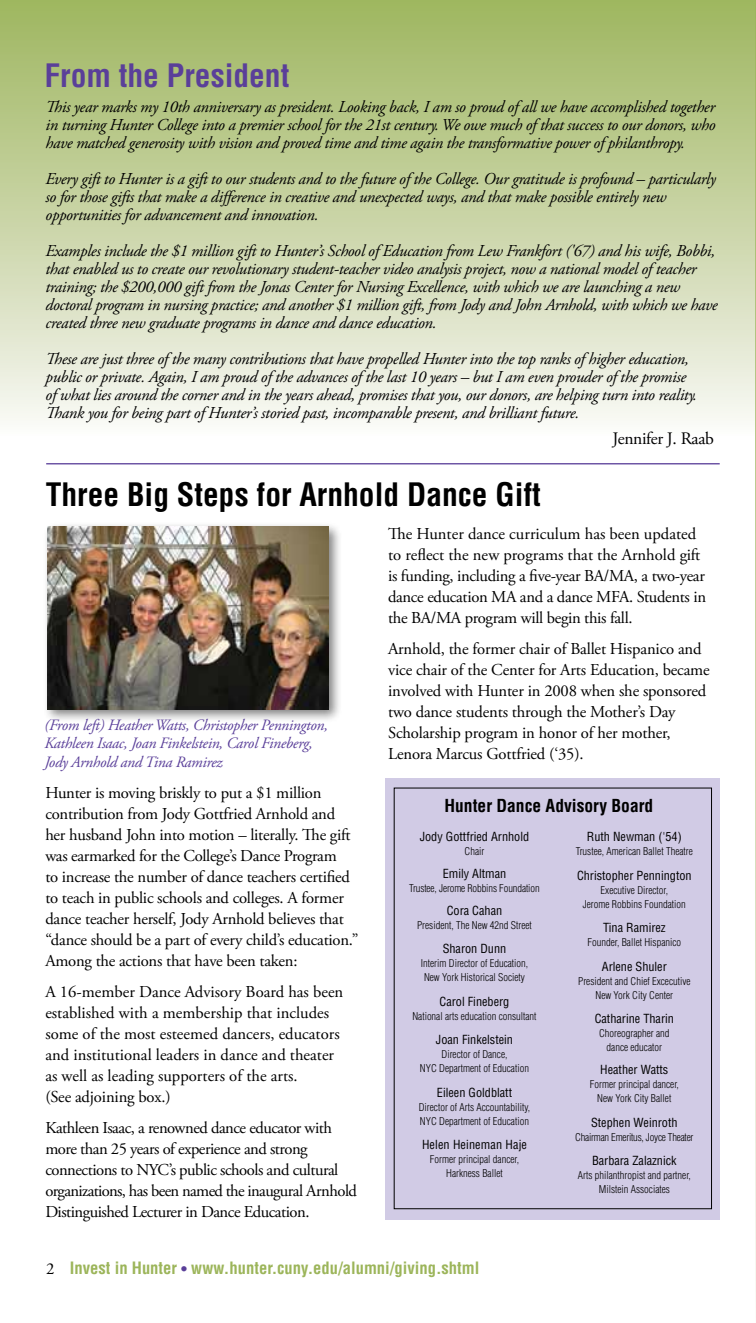
<style>
.page{position:relative;width:756px;height:1323px;background:#fff}
.page>*{position:absolute;margin:0;border:0;box-sizing:border-box;transform-origin:0 0}
.t1{font:700 condensed 31.5px "Helvetica LT Std";color:#000}
.t2{font:700 condensed 31.5px "Helvetica LT Std";color:#5a3f99}
.t3{font:700 condensed 17.5px "Helvetica LT Std";color:#000}
.t4{font:17.5px "Adobe Garamond Pro";letter-spacing:-.02em;color:#000}
.t5{font:italic 16.62px/18px "Adobe Garamond Pro";letter-spacing:-.02em;color:#000}
.t6{font:16.62px/21px "Adobe Garamond Pro";letter-spacing:-.015em;color:#000}
.t7{font:700 condensed 16.62px "Helvetica LT Std";color:#9cb55a}
.t8{font:italic 15.75px/18.4px "Adobe Garamond Pro";letter-spacing:-.02em;color:#5a3f99}
.t9{font:condensed 12.25px "Helvetica LT Std";color:#000}
.t10{font:300 condensed 10.5px/14px "Helvetica LT Std";color:#000;text-align:center}
.t11{font:300 condensed 10.5px "Helvetica LT Std";letter-spacing:-.02em;color:#000}
.s1{font-family:"Adobe Garamond Pro";font-weight:400;font-stretch:normal;color:#000}
.s2{font-size:14px;color:#5a3f99}
</style>
<div class="page">
<div style="left:0;top:0;width:756px;height:435px;background:linear-gradient(to bottom,#9db45d,#f9f8f5)"></div>
<svg style="left:755px;top:0;width:1px;height:1292px"></svg>
<hr style="left:46px;top:463px;width:674px;height:1px;background:#5a3f99">
<div style="left:42px;top:522px;width:301px;height:201px;background:#000;opacity:.5"></div>
<img style="left:47px;top:527px;width:282px;height:182px">
<div style="left:386px;top:778px;width:334px;height:442px;background:#d1cbe5"></div>
<div style="left:394px;top:788px;width:318px;height:421px;border:1px solid #000"></div>
<h1 class="t2" style="left:44px;top:56px;width:247px">From the President</h1>
<p class="t5" style="left:46px;top:99px;width:671px;text-align:justify">This year marks my 10th anniversary as president. Looking back, I am so proud of all we have accomplished together in turning Hunter College into a premier school for the 21st century. We owe much of that success to our donors, who have matched generosity with vision and proved time and time again the transformative power of philanthropy.</p>
<p class="t5" style="left:46px;top:170px;width:672px">Every gift to Hunter is a gift to our students and to the future of the College. Our gratitude is profound – particularly so for those gifts that make a difference in creative and unexpected ways, and that make possible entirely new opportunities for advancement and innovation.</p>
<p class="t5" style="left:46px;top:242px;width:673px">Examples include the $1 million gift to Hunter’s School of Education from Lew Frankfort ('67) and his wife, Bobbi, that enabled us to create our revolutionary student-teacher video analysis project, now a national model of teacher training; the $200,000 gift from the Jonas Center for Nursing Excellence, with which we are launching a new doctoral program in nursing practice; and another $1 million gift, from Jody and John Arnhold, with which we have created three new graduate programs in dance and dance education.</p>
<p class="t5" style="left:46px;top:350px;width:653px">These are just three of the many contributions that have propelled Hunter into the top ranks of higher education, public or private. Again, I am proud of the advances of the last 10 years – but I am even prouder of the promise of what lies around the corner and in the years ahead, promises that you, our donors, are helping turn into reality.<br>Thank you for being part of Hunter’s storied past, incomparable present, and brilliant future.</p>
<p class="t4" style="left:613px;top:428px;width:103px">Jennifer J. Raab</p>
<h1 class="t1" style="left:46px;top:475px;width:497px">Three Big Steps for Arnhold Dance Gift</h1>
<p class="t8" style="left:44px;top:716px;width:285px">(From left) Heather Watts, Christopher Pennington,<br>Kathleen Isaac, Joan Finkelstein, Carol Fineberg,<br>Jody Arnhold and Tina Ramirez</p>
<p class="t6" style="left:45px;top:783px;width:315px">Hunter is moving briskly to put a $1 million contribution from Jody Gottfried Arnhold and her husband John into motion – literally. The gift was earmarked for the College’s Dance Program<br>to increase the number of dance teachers certified to teach in public schools and colleges. A former dance teacher herself, Jody Arnhold believes that “dance should be a part of every child’s education.” Among the actions that have been taken:</p>
<p class="t6" style="left:45px;top:982px;width:300px">A 16-member Dance Advisory Board has been established with a membership that includes some of the most esteemed dancers, educators and institutional leaders in dance and theater as well as leading supporters of the arts.<br>(See adjoining box.)</p>
<p class="t6" style="left:45px;top:1118px;width:313px">Kathleen Isaac, a renowned dance educator with more than 25 years of experience and strong connections to NYC’s public schools and cultural organizations, has been named the inaugural Arnhold Distinguished Lecturer in Dance Education.</p>
<p class="t6" style="left:388px;top:524px;width:320px">The Hunter dance curriculum has been updated to reflect the new programs that the Arnhold gift is funding, including a five-year BA/MA, a two-year dance education MA and a dance MFA. Students in the BA/MA program will begin this fall.</p>
<p class="t6" style="left:388px;top:639px;width:323px">Arnhold, the former chair of Ballet Hispanico and vice chair of the Center for Arts Education, became involved with Hunter in 2008 when she sponsored two dance students through the Mother’s Day Scholarship program in honor of her mother, Lenora Marcus Gottfried (‘35).</p>
<p class="t3" style="left:445px;top:795px;width:210px">Hunter Dance Advisory Board</p>
<p class="t9" style="left:420px;top:829px;width:111px">Jody Gottfried Arnhold</p>
<p class="t10" style="left:465px;top:844px;width:21px">Chair</p>
<p class="t9" style="left:443px;top:866px;width:65px">Emily Altman</p>
<p class="t10" style="left:409px;top:881px;width:132px">Trustee, Jerome Robbins Foundation</p>
<p class="t9" style="left:447px;top:903px;width:57px">Cora Cahan</p>
<p class="t10" style="left:417px;top:918px;width:116px">President, The New 42nd Street</p>
<p class="t9" style="left:443px;top:941px;width:65px">Sharon Dunn</p>
<p class="t10" style="left:421px;top:956px;width:109px">Interim Director of Education,<br>New York Historical Society</p>
<p class="t9" style="left:440px;top:994px;width:71px">Carol Fineberg</p>
<p class="t10" style="left:412px;top:1009px;width:126px">National arts education consultant</p>
<p class="t9" style="left:436px;top:1032px;width:79px">Joan Finkelstein</p>
<p class="t10" style="left:420px;top:1047px;width:111px">Director of Dance,<br>NYC Department of Education</p>
<p class="t9" style="left:437px;top:1085px;width:77px">Eileen Goldblatt</p>
<p class="t10" style="left:419px;top:1100px;width:113px;text-align:left">Director of Arts Accountability,<br>NYC Department of Education</p>
<p class="t9" style="left:422px;top:1137px;width:106px">Helen Heineman Haje</p>
<p class="t10" style="left:430px;top:1152px;width:91px">Former principal dancer,<br>Harkness Ballet</p>
<p class="t9" style="left:587px;top:829px;width:96px">Ruth Newman ('54)</p>
<p class="t10" style="left:576px;top:844px;width:119px">Trustee, American Ballet Theatre</p>
<p class="t9" style="left:577px;top:868px;width:116px">Christopher Pennington</p>
<p class="t10" style="left:583px;top:883px;width:105px">Executive Director,<br>Jerome Robbins Foundation</p>
<p class="t9" style="left:603px;top:920px;width:64px">Tina Ramirez</p>
<p class="t10" style="left:588px;top:935px;width:95px">Founder, Ballet Hispanico</p>
<p class="t9" style="left:602px;top:959px;width:66px">Arlene Shuler</p>
<p class="t10" style="left:578px;top:974px;width:114px">President and Chief Excecutive<br>New York City Center</p>
<p class="t9" style="left:595px;top:1011px;width:81px">Catharine Tharin</p>
<p class="t10" style="left:599px;top:1026px;width:72px">Choreographer and dance educator</p>
<p class="t9" style="left:600px;top:1062px;width:70px">Heather Watts</p>
<p class="t10" style="left:590px;top:1077px;width:91px">Former principal dancer,<br>New York City Ballet</p>
<p class="t9" style="left:591px;top:1114px;width:88px">Stephen Weinroth</p>
<p class="t11" style="left:575px;top:1130px;width:120px">Chairman Emeritus, Joyce Theater</p>
<p class="t9" style="left:592px;top:1153px;width:86px">Barbara Zalaznick</p>
<p class="t10" style="left:578px;top:1168px;width:114px">Arts philanthropist and partner,<br>Milstein Associates</p>
<p class="t7" style="left:46px;top:1258px;width:435px"><span class="s1">2</span> Invest in Hunter <span class="s2">•</span> www.hunter.cuny.edu/alumni/giving.shtml</p>
</div>
